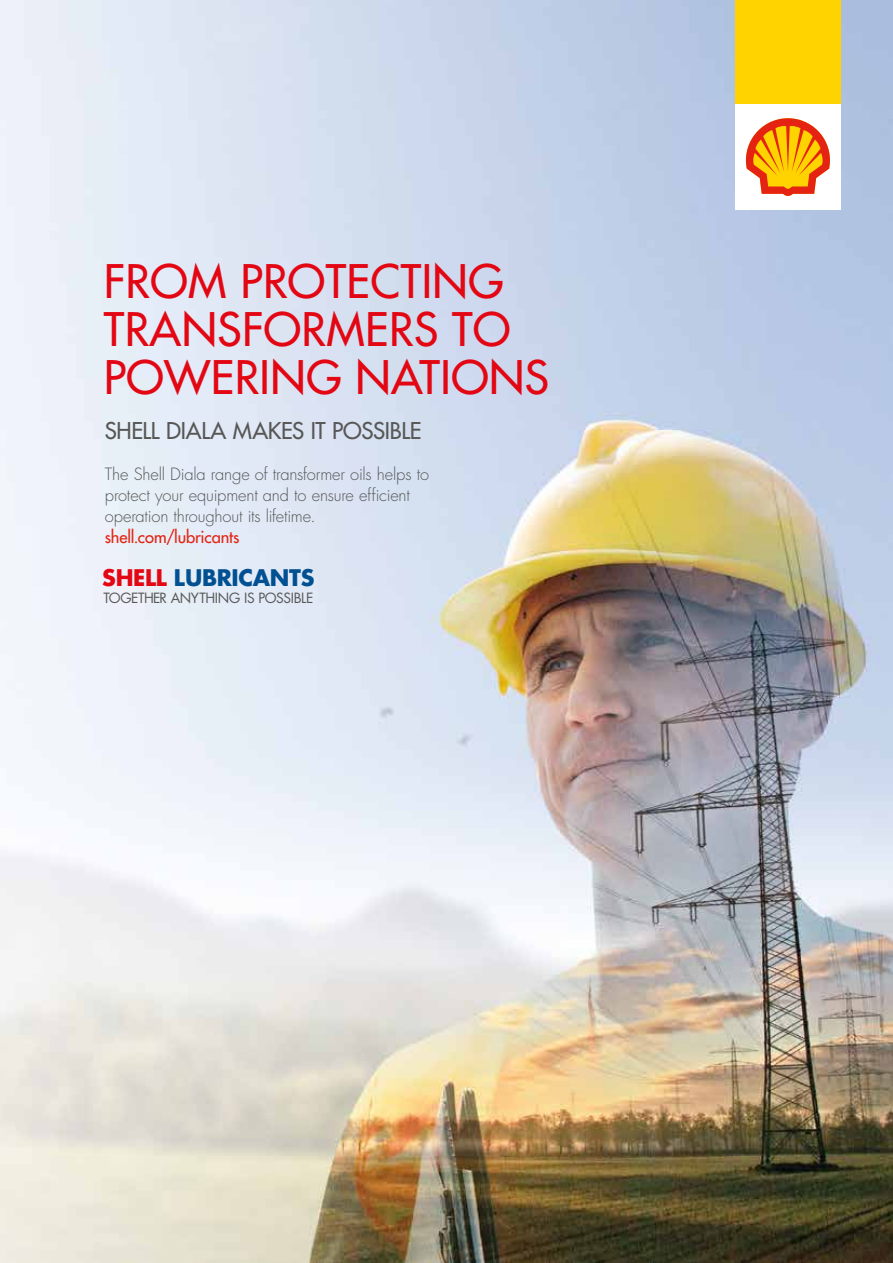
<style>
.page{position:relative;width:893px;height:1263px;background:#fff}
.page>*{position:absolute;margin:0;border:0;box-sizing:border-box;transform-origin:0 0}
.t1{font:500 45px/48px "Futura Std";letter-spacing:.01em;color:#e30613}
.t2{font:500 22.5px "Futura Std";letter-spacing:-.015em;color:#575756}
.t3{font:700 22.35px "Futura CE";letter-spacing:-.015em;color:#005092}
.t4{font:300 16.5px/21px "Futura Std";letter-spacing:-.01em;color:#575756}
.t5{font:500 16.5px "Futura Std";letter-spacing:-.01em;color:#e42313}
.t6{font:13.8px "Futura CE";letter-spacing:-.03em;color:#575756}
.s1{color:#e30613}
</style>
<div class="page">
<img style="left:0;top:0;width:893px;height:1263px">
<div style="left:735px;top:0;width:105px;height:105px;background:#ffd300"></div>
<div style="left:735px;top:105px;width:105px;height:105px;background:#fff"></div>
<svg style="left:745px;top:118px;width:85px;height:78px"></svg>
<h1 class="t1" style="left:104px;top:258px;width:447px">FROM PROTECTING<br>TRANSFORMERS TO<br>POWERING NATIONS</h1>
<h2 class="t2" style="left:105px;top:417px;width:318px">SHELL DIALA MAKES IT POSSIBLE</h2>
<p class="t4" style="left:105px;top:464px;width:326px">The Shell Diala range of transformer oils helps to protect your equipment and to ensure efficient operation throughout its lifetime.</p>
<p class="t5" style="left:105px;top:526px;width:136px">shell.com/lubricants</p>
<h3 class="t3" style="left:102px;top:561px;width:214px"><span class="s1">SHELL</span> LUBRICANTS</h3>
<p class="t6" style="left:103px;top:589px;width:212px">TOGETHER ANYTHING IS POSSIBLE</p>
</div>
